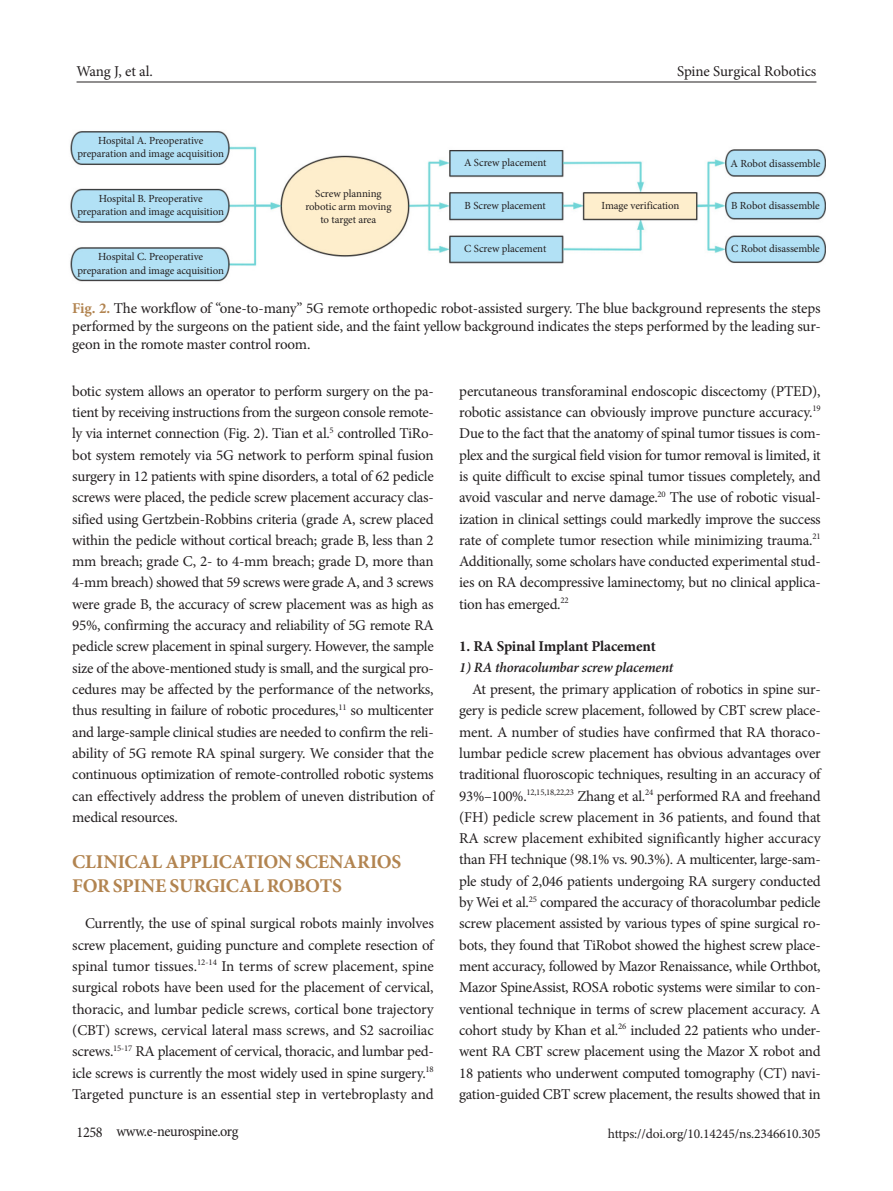
<style>
.page{position:relative;width:893px;height:1191px;background:#fff}
.page>*{position:absolute;margin:0;border:0;box-sizing:border-box;transform-origin:0 0}
.대제목{font:700 19.5px/24px "Minion Pro";letter-spacing:-.01em;color:#b28450}
.본문{font:15px/21.3px "Minion Pro";letter-spacing:-.02em;color:#231f20;text-align:justify}
.표그림캡션{font:15px/18px "Minion Pro";letter-spacing:-.015em;color:#231f20;text-align:justify}
.중제목{font:700 15px "Minion Pro";letter-spacing:-.015em;color:#231f20}
.본문-2{font:15px "Minion Pro";letter-spacing:-.02em;color:#231f20;scale:.95 1}
.소제목{font:italic 600 14.25px "Minion Pro";letter-spacing:-.015em;color:#231f20}
.doi_번호{font:13.5px "Minion Pro";letter-spacing:-.01em;color:#231f20}
.그림_지문_8pt{font:10.8px/13px "Minion Pro";letter-spacing:-.01em;color:#231f20;text-align:center}
.s1{font-weight:700;color:#b28450}
</style>
<div class="page">
<hr style="left:77px;top:82px;width:739px;height:1px;background:#231f20">
<img style="left:70px;top:131px;width:756px;height:151px">
<p class="본문" style="left:77px;top:61px;width:78px">Wang J, et al.</p>
<p class="본문" style="left:677px;top:61px;width:141px">Spine Surgical Robotics</p>
<p class="그림_지문_8pt" style="left:77px;top:134px;width:148px">Hospital A. Preoperative preparation and image acquisition</p>
<p class="그림_지문_8pt" style="left:464px;top:156px;width:84px">A Screw placement</p>
<p class="그림_지문_8pt" style="left:465px;top:199px;width:83px">B Screw placement</p>
<p class="그림_지문_8pt" style="left:464px;top:242px;width:84px">C Screw placement</p>
<p class="그림_지문_8pt" style="left:731px;top:157px;width:91px">A Robot disassemble</p>
<p class="그림_지문_8pt" style="left:305px;top:187px;width:88px">Screw planning robotic arm moving to target area</p>
<p class="그림_지문_8pt" style="left:77px;top:192px;width:148px">Hospital B. Preoperative preparation and image acquisition</p>
<p class="그림_지문_8pt" style="left:602px;top:199px;width:79px">Image verification</p>
<p class="그림_지문_8pt" style="left:731px;top:199px;width:90px">B Robot disassemble</p>
<p class="그림_지문_8pt" style="left:731px;top:242px;width:90px">C Robot disassemble</p>
<p class="그림_지문_8pt" style="left:77px;top:250px;width:148px">Hospital C. Preoperative preparation and image acquisition</p>
<p class="표그림캡션" style="left:72px;top:299px;width:750px"><span class="s1">Fig. 2.</span> The workflow of “one-to-many” 5G remote orthopedic robot-assisted surgery. The blue background represents the steps performed by the surgeons on the patient side, and the faint yellow background indicates the steps performed by the leading sur&shy;geon in the romote master control room.</p>
<p class="본문" style="left:72px;top:380px;width:363px">botic system allows an operator to perform surgery on the pa&shy;tient by receiving instructions from the surgeon console remote&shy;ly via internet connection (Fig. 2). Tian et al.<sup>5</sup> controlled TiRo&shy;bot system remotely via 5G network to perform spinal fusion surgery in 12 patients with spine disorders, a total of 62 pedicle screws were placed, the pedicle screw placement accuracy clas&shy;sified using Gertzbein-Robbins criteria (grade A, screw placed within the pedicle without cortical breach; grade B, less than 2 mm breach; grade C, 2- to 4-mm breach; grade D, more than 4-mm breach) showed that 59 screws were grade A, and 3 screws were grade B, the accuracy of screw placement was as high as 95%, confirming the accuracy and reliability of 5G remote RA pedicle screw placement in spinal surgery. However, the sample size of the above-mentioned study is small, and the surgical pro&shy;cedures may be affected by the performance of the networks, thus resulting in failure of robotic procedures,<sup>11</sup> so multicenter and large-sample clinical studies are needed to confirm the reli&shy;ability of 5G remote RA spinal surgery. We consider that the continuous optimization of remote-controlled robotic systems can effectively address the problem of uneven distribution of medical resources.</p>
<p class="대제목" style="left:72px;top:849px;width:331px">CLINICAL APPLICATION SCENARIOS<br>FOR SPINE SURGICAL ROBOTS</p>
<p class="본문" style="left:72px;top:913px;width:363px;text-indent:13px">Currently, the use of spinal surgical robots mainly involves screw placement, guiding puncture and complete resection of spinal tumor tissues.<sup>12-14</sup> In terms of screw placement, spine surgical robots have been used for the placement of cervical, thoracic, and lumbar pedicle screws, cortical bone trajectory (CBT) screws, cervical lateral mass screws, and S2 sacroiliac screws.<sup>15-17</sup> RA placement of cervical, thoracic, and lumbar ped&shy;icle screws is currently the most widely used in spine surgery.<sup>18<br></sup>Targeted puncture is an essential step in vertebroplasty and</p>
<p class="본문" style="left:459px;top:380px;width:363px">percutaneous transforaminal endoscopic discectomy (PTED), robotic assistance can obviously improve puncture accuracy.<sup>19<br></sup>Due to the fact that the anatomy of spinal tumor tissues is com&shy;plex and the surgical field vision for tumor removal is limited, it is quite difficult to excise spinal tumor tissues completely, and avoid vascular and nerve damage.<sup>20</sup> The use of robotic visual&shy;ization in clinical settings could markedly improve the success rate of complete tumor resection while minimizing trauma.<sup>21<br></sup>Additionally, some scholars have conducted experimental stud&shy;ies on RA decompressive laminectomy, but no clinical applica&shy;tion has emerged.<sup>22</sup></p>
<p class="중제목" style="left:459px;top:636px;width:198px">1. RA Spinal Implant Placement</p>
<p class="소제목" style="left:459px;top:657px;width:215px">1) RA thoracolumbar screw placement</p>
<p class="본문" style="left:459px;top:678px;width:363px;text-indent:13px">At present, the primary application of robotics in spine sur&shy;gery is pedicle screw placement, followed by CBT screw place&shy;ment. A number of studies have confirmed that RA thoraco&shy;lumbar pedicle screw placement has obvious advantages over traditional fluoroscopic techniques, resulting in an accuracy of 93%–100%.<sup>12,15,18,22,23</sup> Zhang et al.<sup>24</sup> performed RA and freehand (FH) pedicle screw placement in 36 patients, and found that RA screw placement exhibited significantly higher accuracy than FH technique (98.1% vs. 90.3%). A multicenter, large-sam&shy;ple study of 2,046 patients undergoing RA surgery conducted by Wei et al.<sup>25</sup> compared the accuracy of thoracolumbar pedicle screw placement assisted by various types of spine surgical ro&shy;bots, they found that TiRobot showed the highest screw place&shy;ment accuracy, followed by Mazor Renaissance, while Orthbot, Mazor SpineAssist, ROSA robotic systems were similar to con&shy;ventional technique in terms of screw placement accuracy. A cohort study by Khan et al.<sup>26</sup> included 22 patients who under&shy;went RA CBT screw placement using the Mazor X robot and 18 patients who underwent computed tomography (CT) navi&shy;gation-guided CBT screw placement, the results showed that in</p>
<p class="본문-2" style="left:77px;top:1121px;width:172px">1258 www.e-neurospine.org</p>
<p class="doi_번호" style="left:608px;top:1124px;width:214px">https://doi.org/10.14245/ns.2346610.305</p>
</div>
